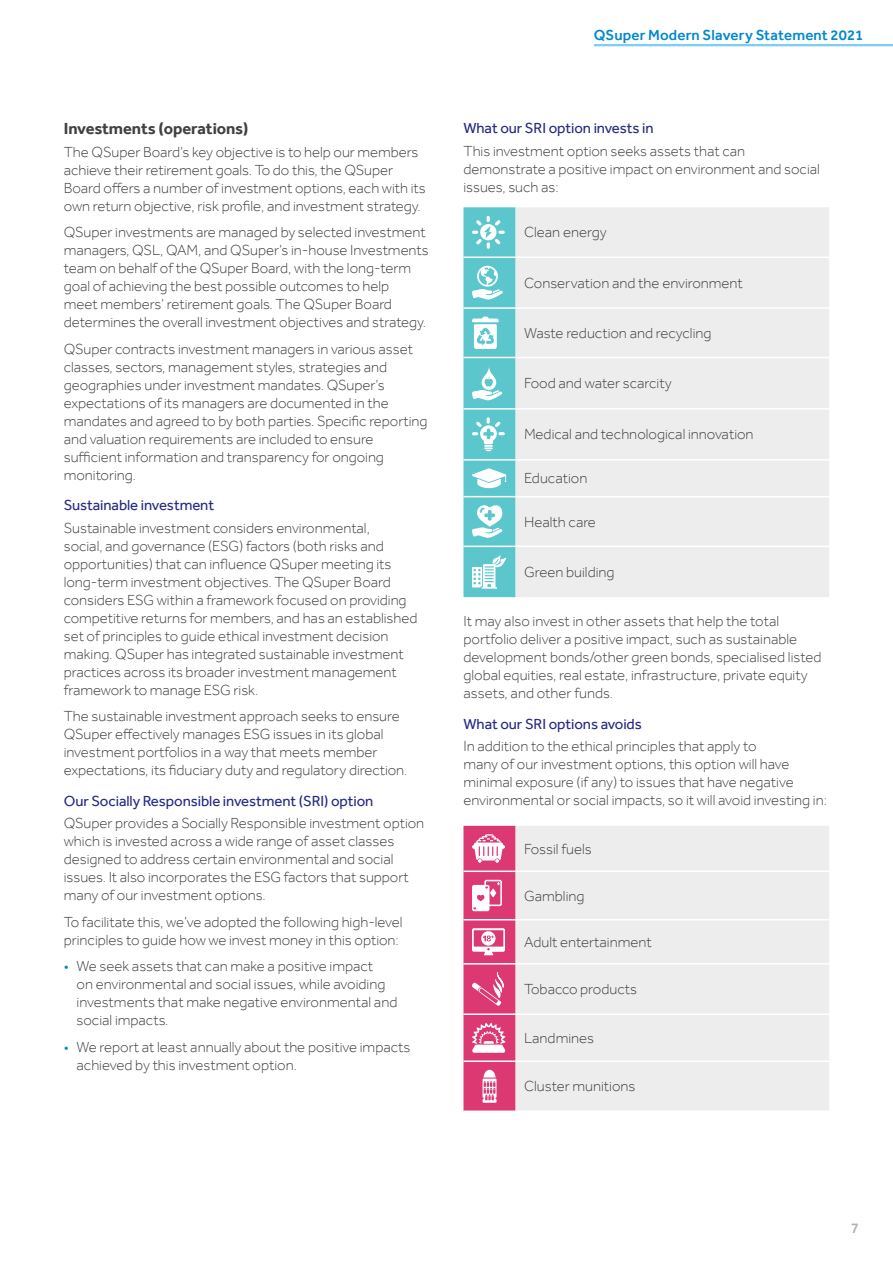
<style>
.page{position:relative;width:893px;height:1263px;background:#fff}
.page>*{position:absolute;margin:0;border:0;box-sizing:border-box;transform-origin:0 0}
.t1{font:700 16.5px "Effra";letter-spacing:-.005em;color:#414042}
.t2{font:300 15px/18px "Effra";color:#414042}
.t3{font:15px "Effra";letter-spacing:-.005em;color:#262a82}
.t4{font:500 15px "Effra";letter-spacing:.01em;color:#0088ce}
.t5{font:500 15px "Effra";color:#afb1b4}
.s1{color:#0088ce}
</style>
<div class="page">
<div style="left:516px;top:207px;width:313px;height:390px;background:#ededee"></div>
<hr style="left:516px;top:256px;width:313px;height:2px;background:#fff">
<hr style="left:516px;top:307px;width:313px;height:2px;background:#fff">
<hr style="left:516px;top:357px;width:313px;height:1px;background:#fff">
<hr style="left:516px;top:408px;width:313px;height:2px;background:#fff">
<hr style="left:516px;top:459px;width:313px;height:2px;background:#fff">
<hr style="left:516px;top:496px;width:313px;height:1px;background:#fff">
<hr style="left:516px;top:546px;width:313px;height:1px;background:#fff">
<svg style="left:463px;top:207px;width:53px;height:390px;background:#7dd1d6"></svg>
<div style="left:516px;top:826px;width:313px;height:284px;background:#ededee"></div>
<hr style="left:516px;top:870px;width:313px;height:2px;background:#fff">
<hr style="left:516px;top:919px;width:313px;height:1px;background:#fff">
<hr style="left:516px;top:963px;width:313px;height:1px;background:#fff">
<hr style="left:516px;top:1013px;width:313px;height:2px;background:#fff">
<hr style="left:516px;top:1060px;width:313px;height:2px;background:#fff">
<svg style="left:463px;top:826px;width:53px;height:285px;background:#e3628f"></svg>
<svg style="left:595px;top:44px;width:298px;height:2px"></svg>
<p class="t1" style="left:64px;top:119px;width:186px">Investments (operations)</p>
<p class="t2" style="left:64px;top:142px;width:364px">The QSuper Board’s key objective is to help our members achieve their retirement goals. To do this, the QSuper Board offers a number of investment options, each with its own return objective, risk profile, and investment strategy.</p>
<p class="t2" style="left:64px;top:223px;width:367px">QSuper investments are managed by selected investment managers, QSL, QAM, and QSuper’s in‑house Investments team on behalf of the QSuper Board, with the long‑term goal of achieving the best possible outcomes to help<br>meet members’ retirement goals. The QSuper Board determines the overall investment objectives and strategy.</p>
<p class="t2" style="left:64px;top:339px;width:365px">QSuper contracts investment managers in various asset classes, sectors, management styles, strategies and geographies under investment mandates. QSuper’s expectations of its managers are documented in the mandates and agreed to by both parties. Specific reporting and valuation requirements are included to ensure sufficient information and transparency for ongoing monitoring.</p>
<p class="t3" style="left:64px;top:496px;width:152px">Sustainable investment</p>
<p class="t2" style="left:64px;top:518px;width:355px">Sustainable investment considers environmental,<br>social, and governance (ESG) factors (both risks and opportunities) that can influence QSuper meeting its long‑term investment objectives. The QSuper Board considers ESG within a framework focused on providing competitive returns for members, and has an established set of principles to guide ethical investment decision making. QSuper has integrated sustainable investment practices across its broader investment management framework to manage ESG risk.</p>
<p class="t2" style="left:64px;top:707px;width:345px">The sustainable investment approach seeks to ensure QSuper effectively manages ESG issues in its global investment portfolios in a way that meets member expectations, its fiduciary duty and regulatory direction.</p>
<p class="t3" style="left:64px;top:792px;width:311px">Our Socially Responsible investment (SRI) option</p>
<p class="t2" style="left:64px;top:814px;width:362px">QSuper provides a Socially Responsible investment option which is invested across a wide range of asset classes designed to address certain environmental and social issues. It also incorporates the ESG factors that support many of our investment options.</p>
<p class="t2" style="left:64px;top:912px;width:340px">To facilitate this, we’ve adopted the following high‑level principles to guide how we invest money in this option:</p>
<p class="t2" style="left:77px;top:957px;width:322px;text-indent:-13px"><span class="s1">•</span> We seek assets that can make a positive impact<br>on environmental and social issues, while avoiding investments that make negative environmental and social impacts.</p>
<p class="t2" style="left:77px;top:1037px;width:335px;text-indent:-13px"><span class="s1">•</span> We report at least annually about the positive impacts achieved by this investment option.</p>
<p class="t4" style="left:594px;top:26px;width:271px">QSuper Modern Slavery Statement 2021</p>
<p class="t3" style="left:463px;top:119px;width:192px">What our SRI option invests in</p>
<p class="t2" style="left:463px;top:141px;width:358px">This investment option seeks assets that can demonstrate a positive impact on environment and social issues, such as:</p>
<p class="t2" style="left:524px;top:223px;width:84px">Clean energy</p>
<p class="t2" style="left:524px;top:273px;width:220px">Conservation and the environment</p>
<p class="t2" style="left:524px;top:324px;width:189px">Waste reduction and recycling</p>
<p class="t2" style="left:524px;top:374px;width:149px">Food and water scarcity</p>
<p class="t2" style="left:524px;top:425px;width:231px">Medical and technological innovation</p>
<p class="t2" style="left:524px;top:469px;width:65px">Education</p>
<p class="t2" style="left:524px;top:512px;width:73px">Health care</p>
<p class="t2" style="left:524px;top:563px;width:92px">Green building</p>
<p class="t2" style="left:463px;top:612px;width:359px">It may also invest in other assets that help the total portfolio deliver a positive impact, such as sustainable development bonds/other green bonds, specialised listed global equities, real estate, infrastructure, private equity assets, and other funds.</p>
<p class="t3" style="left:463px;top:715px;width:180px">What our SRI options avoids</p>
<p class="t2" style="left:463px;top:737px;width:365px">In addition to the ethical principles that apply to<br>many of our investment options, this option will have minimal exposure (if any) to issues that have negative environmental or social impacts, so it will avoid investing in:</p>
<p class="t2" style="left:524px;top:839px;width:69px">Fossil fuels</p>
<p class="t2" style="left:524px;top:886px;width:62px">Gambling</p>
<p class="t2" style="left:524px;top:932px;width:129px">Adult entertainment</p>
<p class="t2" style="left:524px;top:980px;width:114px">Tobacco products</p>
<p class="t2" style="left:524px;top:1028px;width:72px">Landmines</p>
<p class="t2" style="left:524px;top:1077px;width:113px">Cluster munitions</p>
<p class="t5" style="left:851px;top:1219px;width:10px">7</p>
</div>
